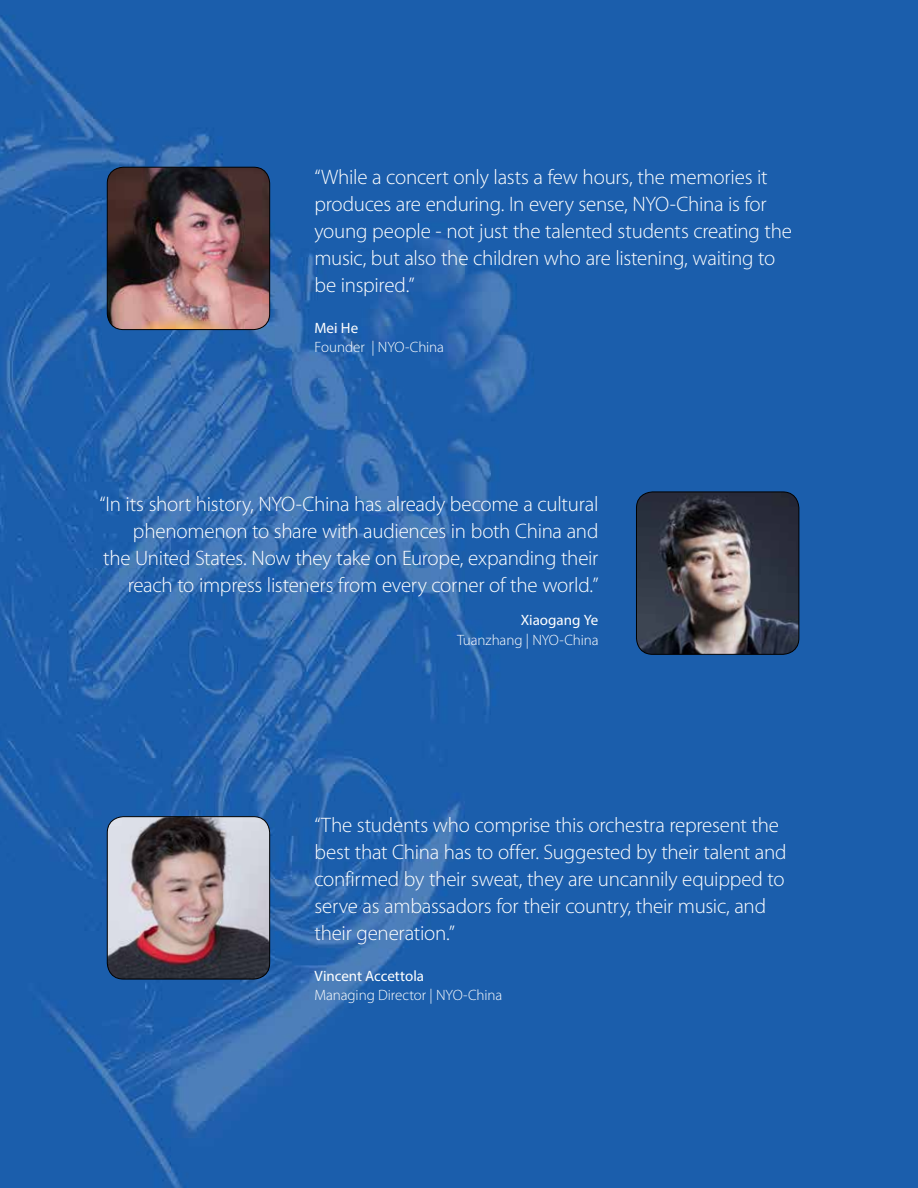
<style>
.page{position:relative;width:918px;height:1188px;background:#fff}
.page>*{position:absolute;margin:0;border:0;box-sizing:border-box;transform-origin:0 0}
.t1{font:300 21px/27px "Myriad Pro";letter-spacing:-.015em;color:#fff}
.t2{font:300 15px "Myriad Pro";letter-spacing:-.005em;color:#fff}
.t3{font:15px "Myriad Pro";color:#fff}
</style>
<div class="page">
<img style="left:0;top:0;width:918px;height:1188px">
<img style="left:107px;top:167px;width:163px;height:163px">
<div style="left:107px;top:167px;width:163px;height:163px;border:1px solid #000;border-radius:16px"></div>
<img style="left:636px;top:492px;width:163px;height:162px">
<div style="left:636px;top:492px;width:163px;height:163px;border:1px solid #000;border-radius:16px"></div>
<img style="left:107px;top:817px;width:163px;height:162px">
<div style="left:107px;top:816px;width:163px;height:163px;border:1px solid #000;border-radius:16px"></div>
<p class="t1" style="left:314px;top:164px;width:479px">“While a concert only lasts a few hours, the memories it produces are enduring. In every sense, NYO-China is for young people - not just the talented students creating the music, but also the children who are listening, waiting to be inspired.”</p>
<p class="t3" style="left:314px;top:319px;width:45px">Mei He</p>
<p class="t2" style="left:314px;top:339px;width:131px">Founder | NYO-China</p>
<p class="t1" style="left:100px;top:491px;width:500px;text-align:right">“In its short history, NYO-China has already become a cultural phenomenon to share with audiences in both China and<br>the United States. Now they take on Europe, expanding their reach to impress listeners from every corner of the world.”</p>
<p class="t3" style="left:521px;top:611px;width:79px">Xiaogang Ye</p>
<p class="t2" style="left:457px;top:631px;width:143px">Tuanzhang | NYO-China</p>
<p class="t1" style="left:314px;top:812px;width:474px">“The students who comprise this orchestra represent the best that China has to offer. Suggested by their talent and confirmed by their sweat, they are uncannily equipped to serve as ambassadors for their country, their music, and their generation.”</p>
<p class="t3" style="left:314px;top:966px;width:111px">Vincent Accettola</p>
<p class="t2" style="left:314px;top:987px;width:189px">Managing Director | NYO-China</p>
</div>
